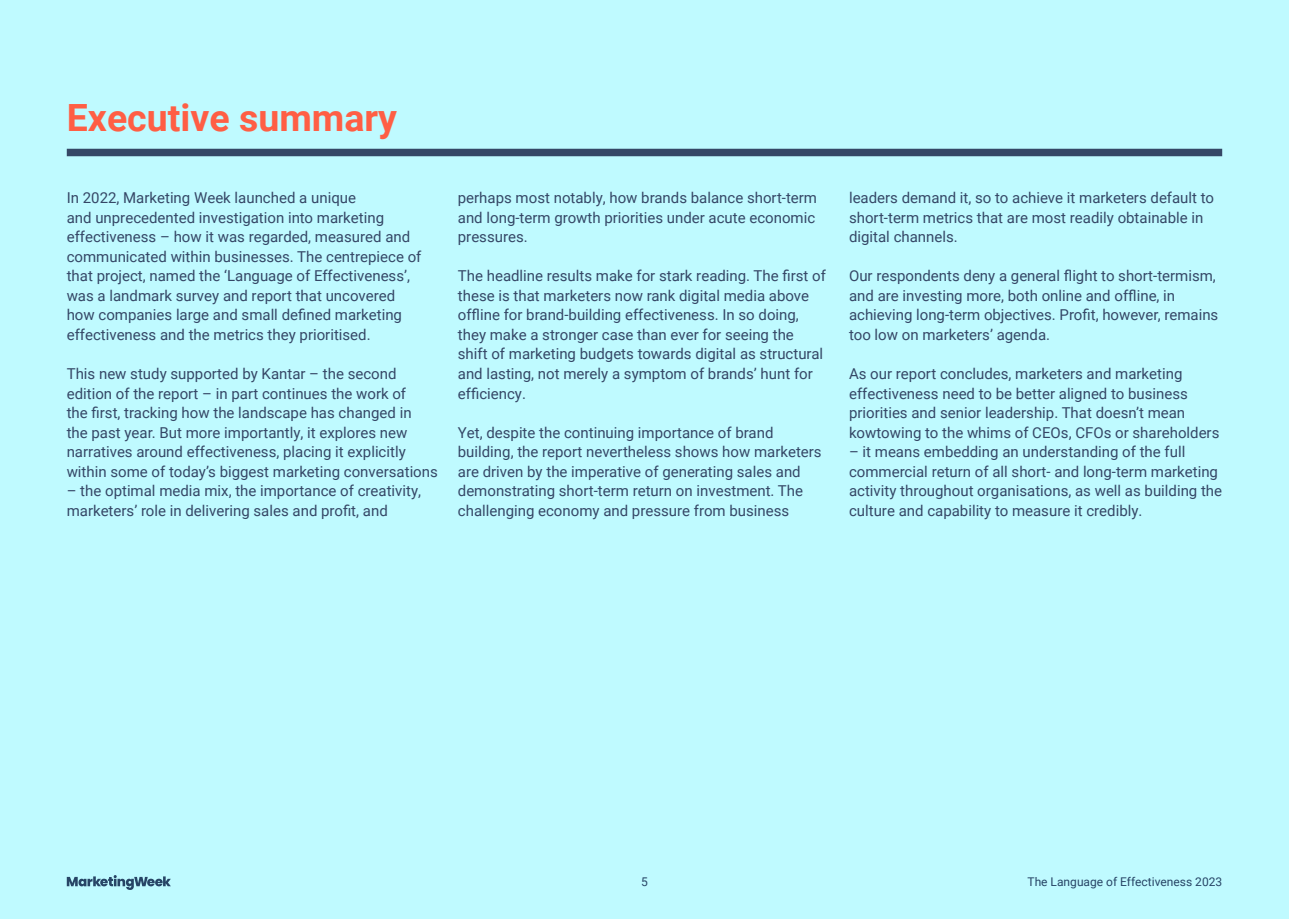
<style>
.page{position:relative;width:1289px;height:919px;background:#fff}
.page>*{position:absolute;margin:0;border:0;box-sizing:border-box;transform-origin:0 0}
.t1{font:700 37.5px "Roboto";color:#ff5e44}
.t2{font:15px/19.5px "Roboto";color:#354766}
.t3{font:12px "Roboto";color:#354766}
</style>
<div class="page">
<div style="left:0;top:0;width:1288px;height:918px;background:#bffaff"></div>
<div style="left:67px;top:149px;width:1155px;height:7px;background:#354766"></div>
<p class="t1" style="left:67px;top:91px;width:332px">Executive summary</p>
<p class="t2" style="left:67px;top:188px;width:356px">In 2022, Marketing Week launched a unique<br>and unprecedented investigation into marketing effectiveness – how it was regarded, measured and communicated within businesses. The centrepiece of that project, named the ‘Language of Effectiveness’, was a landmark survey and report that uncovered how companies large and small defined marketing effectiveness and the metrics they prioritised.</p>
<p class="t2" style="left:67px;top:363px;width:373px">This new study supported by Kantar – the second edition of the report – in part continues the work of<br>the first, tracking how the landscape has changed in<br>the past year. But more importantly, it explores new narratives around effectiveness, placing it explicitly within some of today’s biggest marketing conversations</p>
<p class="t2" style="left:67px;top:480px;width:356px">– the optimal media mix, the importance of creativity, marketers’ role in delivering sales and profit, and</p>
<p class="t2" style="left:458px;top:188px;width:361px">perhaps most notably, how brands balance short-term and long-term growth priorities under acute economic pressures.</p>
<p class="t2" style="left:458px;top:266px;width:369px">The headline results make for stark reading. The first of these is that marketers now rank digital media above offline for brand-building effectiveness. In so doing, they make a stronger case than ever for seeing the shift of marketing budgets towards digital as structural and lasting, not merely a symptom of brands’ hunt for efficiency.</p>
<p class="t2" style="left:458px;top:422px;width:365px">Yet, despite the continuing importance of brand building, the report nevertheless shows how marketers are driven by the imperative of generating sales and demonstrating short-term return on investment. The challenging economy and pressure from business</p>
<p class="t2" style="left:849px;top:188px;width:366px">leaders demand it, so to achieve it marketers default to short-term metrics that are most readily obtainable in digital channels.</p>
<p class="t2" style="left:849px;top:266px;width:371px">Our respondents deny a general flight to short-termism, and are investing more, both online and offline, in achieving long-term objectives. Profit, however, remains too low on marketers’ agenda.</p>
<p class="t2" style="left:849px;top:363px;width:372px">As our report concludes, marketers and marketing effectiveness need to be better aligned to business priorities and senior leadership. That doesn’t mean kowtowing to the whims of CEOs, CFOs or shareholders</p>
<p class="t2" style="left:849px;top:441px;width:374px">– it means embedding an understanding of the full commercial return of all short- and long-term marketing activity throughout organisations, as well as building the culture and capability to measure it credibly.</p>
<p class="t3" style="left:641px;top:873px;width:8px">5</p>
<p class="t3" style="left:1027px;top:873px;width:196px">The Language of Effectiveness 2023</p>
</div>
